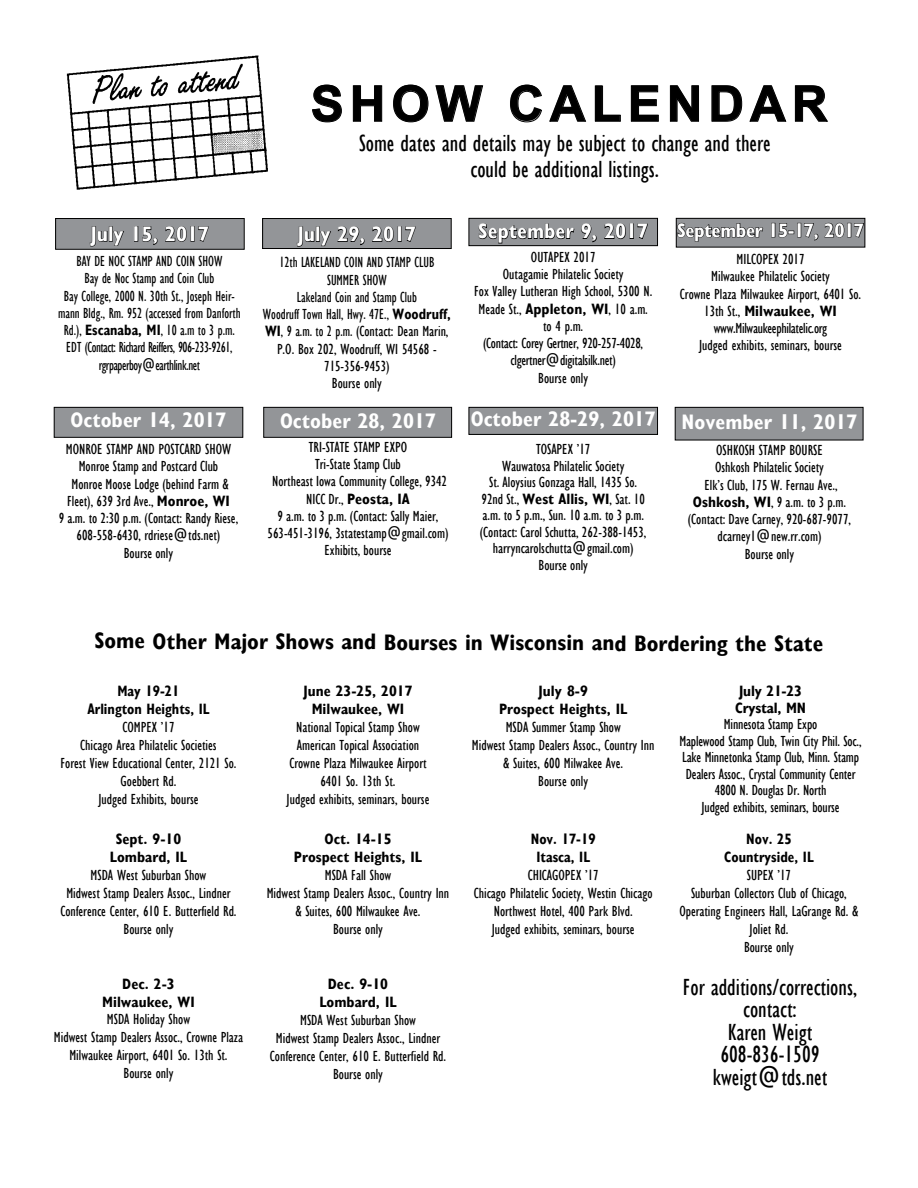
<style>
.page{position:relative;width:918px;height:1188px;background:#fff}
.page>*{position:absolute;margin:0;border:0;box-sizing:border-box;transform-origin:0 0}
.t1{font:700 49.5px "Arial";letter-spacing:.12em;color:#000}
.t2{font:24px/22.5px "Gill Sans Condensed";color:#000;text-align:center}
.t3{font:700 22.5px "Gill Sans Condensed";letter-spacing:-.005em;color:#000}
.t4{font:700 21px "Gill Sans Condensed";color:#fff}
.t5{font:700 19.5px "Gill Sans Condensed";letter-spacing:-.02em;color:#fff}
.t6{font:15px/17.2px "Gill Sans Condensed";color:#000;text-align:center}
.t7{font:15px/17.2px "Gill Sans Condensed";color:#000;text-align:center;scale:.92 1}
.t8{font:700 15px/18px "Gill Sans Condensed";color:#000;text-align:center}
.t9{font:700 15px/18px "Gill Sans Condensed";color:#000;text-align:center;scale:.93 1}
.s1{font-weight:700}
</style>
<div class="page">
<svg style="left:312px;top:84px;width:30px;height:39px"></svg>
<svg style="left:353px;top:85px;width:29px;height:37px"></svg>
<svg style="left:393px;top:84px;width:36px;height:39px"></svg>
<svg style="left:435px;top:85px;width:49px;height:37px"></svg>
<svg style="left:510px;top:84px;width:32px;height:39px"></svg>
<svg style="left:549px;top:85px;width:38px;height:37px"></svg>
<svg style="left:595px;top:85px;width:26px;height:37px"></svg>
<svg style="left:631px;top:85px;width:28px;height:37px"></svg>
<svg style="left:670px;top:85px;width:29px;height:37px"></svg>
<svg style="left:711px;top:85px;width:31px;height:37px"></svg>
<svg style="left:749px;top:85px;width:38px;height:37px"></svg>
<svg style="left:795px;top:85px;width:33px;height:37px"></svg>
<img style="left:66px;top:55px;width:202px;height:135px">
<div style="left:469px;top:407px;width:189px;height:27px;background:#939598"></div>
<div style="left:469px;top:407px;width:189px;height:28px;border:1px solid #000"></div>
<div style="left:675px;top:407px;width:188px;height:33px;background:#939598"></div>
<div style="left:675px;top:407px;width:188px;height:33px;border:1px solid #000"></div>
<div style="left:54px;top:407px;width:189px;height:30px;background:#939598"></div>
<div style="left:54px;top:407px;width:189px;height:31px;border:1px solid #000"></div>
<div style="left:263px;top:219px;width:188px;height:30px;background:#939598"></div>
<div style="left:262px;top:218px;width:189px;height:31px;border:1px solid #000"></div>
<svg style="left:297px;top:226px;width:34px;height:21px"></svg>
<svg style="left:337px;top:226px;width:28px;height:19px"></svg>
<svg style="left:372px;top:226px;width:44px;height:16px"></svg>
<div style="left:676px;top:218px;width:189px;height:29px;background:#939598"></div>
<div style="left:676px;top:218px;width:189px;height:29px;border:1px solid #000"></div>
<svg style="left:677px;top:223px;width:86px;height:19px"></svg>
<svg style="left:771px;top:223px;width:93px;height:18px"></svg>
<div style="left:56px;top:219px;width:188px;height:30px;background:#939598"></div>
<div style="left:55px;top:218px;width:189px;height:31px;border:1px solid #000"></div>
<svg style="left:90px;top:226px;width:34px;height:21px"></svg>
<svg style="left:134px;top:226px;width:24px;height:19px"></svg>
<svg style="left:165px;top:226px;width:44px;height:16px"></svg>
<div style="left:264px;top:407px;width:188px;height:30px;background:#939598"></div>
<div style="left:264px;top:407px;width:188px;height:31px;border:1px solid #000"></div>
<div style="left:469px;top:218px;width:189px;height:28px;background:#939598"></div>
<div style="left:469px;top:218px;width:189px;height:28px;border:1px solid #000"></div>
<svg style="left:478px;top:223px;width:97px;height:21px"></svg>
<svg style="left:581px;top:223px;width:16px;height:19px"></svg>
<svg style="left:604px;top:223px;width:44px;height:16px"></svg>
<h1 class="t1" style="left:311px;top:77px;width:518px">SHOW CALENDAR</h1>
<h3 class="t4" style="left:91px;top:221px;width:120px">July 15, 2017</h3>
<p class="t7" style="left:58px;top:253px;width:200px">BAY DE NOC STAMP AND COIN SHOW<br>Bay de Noc Stamp and Coin Club<br>Bay College, 2000 N. 30th St., Joseph Heir&shy;mann Bldg., Rm. 952 (accessed from Danforth Rd.), <span class="s1">Escanaba, MI</span>, 10 a.m to 3 p.m.<br>EDT (Contact: Richard Reiffers, 906-233-9261, rgrpaperboy@earthlink.net</p>
<h2 class="t2" style="left:359px;top:131px;width:413px;line-height:25.5px">Some dates and details may be subject to change and there could be additional listings.</h2>
<h3 class="t4" style="left:298px;top:221px;width:120px">July 29, 2017</h3>
<h3 class="t5" style="left:677px;top:218px;width:189px">September 15-17, 2017</h3>
<p class="t6" style="left:680px;top:251px;width:183px">MILCOPEX 2017<br>Milwaukee Philatelic Society<br>Crowne Plaza Milwaukee Airport, 6401 So.<br>13th St., <span class="s1">Milwaukee, WI </span>www.Milwaukeephilatelic.org<br>Judged exhibits, seminars, bourse</p>
<h3 class="t4" style="left:478px;top:219px;width:171px">September 9, 2017</h3>
<p class="t6" style="left:474px;top:249px;width:180px">OUTAPEX 2017<br>Outagamie Philatelic Society<br>Fox Valley Lutheran High School, 5300 N.<br>Meade St., <span class="s1">Appleton, WI</span>, 10 a.m. to 4 p.m.<br>(Contact: Corey Gertner, 920-257-4028, clgertner@digitalsilk.net)<br>Bourse only</p>
<p class="t7" style="left:263px;top:254px;width:206px">12th LAKELAND COIN AND STAMP CLUB<br>SUMMER SHOW<br>Lakeland Coin and Stamp Club<br>Woodruff Town Hall, Hwy. 47E., <span class="s1">Woodruff,<br>WI</span>, 9 a.m. to 2 p.m. (Contact: Dean Marin,<br>P.O. Box 202, Woodruff, WI 54568 -<br>715-356-9453)<br>Bourse only</p>
<h3 class="t4" style="left:471px;top:406px;width:187px">October 28-29, 2017</h3>
<p class="t6" style="left:480px;top:441px;width:168px;line-height:16.5px">TOSAPEX ’17<br>Wauwatosa Philatelic Society<br>St. Aloysius Gonzaga Hall, 1435 So.<br>92nd St., <span class="s1">West Allis, WI</span>, Sat. 10 a.m. to 5 p.m., Sun. 10 a.m. to 3 p.m. (Contact: Carol Schutta, 262-388-1453, harryncarolschutta@gmail.com)<br>Bourse only</p>
<p class="t6" style="left:688px;top:442px;width:165px">OSHKOSH STAMP BOURSE<br>Oshkosh Philatelic Society<br>Elk’s Club, 175 W. Fernau Ave.,<br><span class="s1">Oshkosh, WI</span>, 9 a.m. to 3 p.m. (Contact: Dave Carney, 920-687-9077, dcarney1@new.rr.com)<br>Bourse only</p>
<h3 class="t4" style="left:70px;top:407px;width:158px">October 14, 2017</h3>
<h3 class="t4" style="left:682px;top:409px;width:177px">November 11, 2017</h3>
<p class="t6" style="left:59px;top:441px;width:181px">MONROE STAMP AND POSTCARD SHOW<br>Monroe Stamp and Postcard Club<br>Monroe Moose Lodge (behind Farm &amp;<br>Fleet), 639 3rd Ave., <span class="s1">Monroe, WI<br></span>9 a.m. to 2:30 p.m. (Contact: Randy Riese,<br>608-558-6430, rdriese@tds.net)<br>Bourse only</p>
<h3 class="t4" style="left:280px;top:408px;width:158px">October 28, 2017</h3>
<p class="t6" style="left:268px;top:439px;width:182px">TRI-STATE STAMP EXPO<br>Tri-State Stamp Club<br>Northeast Iowa Community College, 9342<br>NICC Dr., <span class="s1">Peosta, IA<br></span>9 a.m. to 3 p.m. (Contact: Sally Maier,<br>563-451-3196, 3statestamp@gmail.com)<br>Exhibits, bourse</p>
<h3 class="t3" style="left:94px;top:629px;width:730px">Some Other Major Shows and Bourses in Wisconsin and Bordering the State</h3>
<p class="t9" style="left:87px;top:682px;width:133px">May 19-21<br>Arlington Heights, IL</p>
<p class="t6" style="left:60px;top:718px;width:178px;line-height:18px">COMPEX ’17<br>Chicago Area Philatelic Societies<br>Forest View Educational Center, 2121 So.<br>Goebbert Rd.<br>Judged Exhibits, bourse</p>
<p class="t8" style="left:110px;top:830px;width:79px">Sept. 9-10<br>Lombard, IL</p>
<p class="t6" style="left:60px;top:866px;width:178px;line-height:18px">MSDA West Suburban Show<br>Midwest Stamp Dealers Assoc., Lindner<br>Conference Center, 610 E. Butterfield Rd.<br>Bourse only</p>
<p class="t8" style="left:102px;top:975px;width:94px">Dec. 2-3<br>Milwaukee, WI</p>
<p class="t6" style="left:54px;top:1010px;width:191px;line-height:18px">MSDA Holiday Show<br>Midwest Stamp Dealers Assoc., Crowne Plaza<br>Milwaukee Airport, 6401 So. 13th St.<br>Bourse only</p>
<p class="t8" style="left:303px;top:682px;width:111px">June 23-25, 2017<br>Milwaukee, WI</p>
<p class="t6" style="left:287px;top:718px;width:144px;line-height:18px">National Topical Stamp Show<br>American Topical Association<br>Crowne Plaza Milwaukee Airport<br>6401 So. 13th St.<br>Judged exhibits, seminars, bourse</p>
<p class="t8" style="left:294px;top:830px;width:130px">Oct. 14-15<br>Prospect Heights, IL</p>
<p class="t6" style="left:267px;top:866px;width:184px;line-height:18px">MSDA Fall Show<br>Midwest Stamp Dealers Assoc., Country Inn &amp; Suites, 600 Milwaukee Ave.<br>Bourse only</p>
<p class="t8" style="left:319px;top:975px;width:79px">Dec. 9-10<br>Lombard, IL</p>
<p class="t6" style="left:270px;top:1011px;width:178px;line-height:18px">MSDA West Suburban Show<br>Midwest Stamp Dealers Assoc., Lindner<br>Conference Center, 610 E. Butterfield Rd.<br>Bourse only</p>
<p class="t8" style="left:499px;top:682px;width:130px">July 8-9<br>Prospect Heights, IL</p>
<p class="t6" style="left:472px;top:718px;width:184px;line-height:18px">MSDA Summer Stamp Show<br>Midwest Stamp Dealers Assoc., Country Inn &amp; Suites, 600 Milwakee Ave.<br>Bourse only</p>
<p class="t9" style="left:531px;top:830px;width:71px">Nov. 17-19<br>Itasca, IL</p>
<p class="t6" style="left:474px;top:866px;width:180px;line-height:18px">CHICAGOPEX ’17<br>Chicago Philatelic Society, Westin Chicago<br>Northwest Hotel, 400 Park Blvd.<br>Judged exhibits, seminars, bourse</p>
<p class="t8" style="left:735px;top:683px;width:72px;line-height:16.5px;text-align:left">July 21-23<br>Crystal, MN</p>
<p class="t6" style="left:679px;top:716px;width:184px;line-height:16.5px">Minnesota Stamp Expo<br>Maplewood Stamp Club, Twin City Phil. Soc., Lake Minnetonka Stamp Club, Minn. Stamp Dealers Assoc., Crystal Community Center 4800 N. Douglas Dr. North<br>Judged exhibits, seminars, bourse</p>
<p class="t9" style="left:724px;top:830px;width:98px">Nov. 25<br>Countryside, IL</p>
<p class="t6" style="left:679px;top:866px;width:181px;line-height:18px">SUPEX ’17<br>Suburban Collectors Club of Chicago,<br>Operating Engineers Hall, LaGrange Rd. &amp;<br>Joliet Rd.<br>Bourse only</p>
<h2 class="t2" style="left:683px;top:976px;width:176px">For additions/corrections, contact:<br>Karen Weigt<br>608-836-1509 kweigt@tds.net</h2>
</div>
